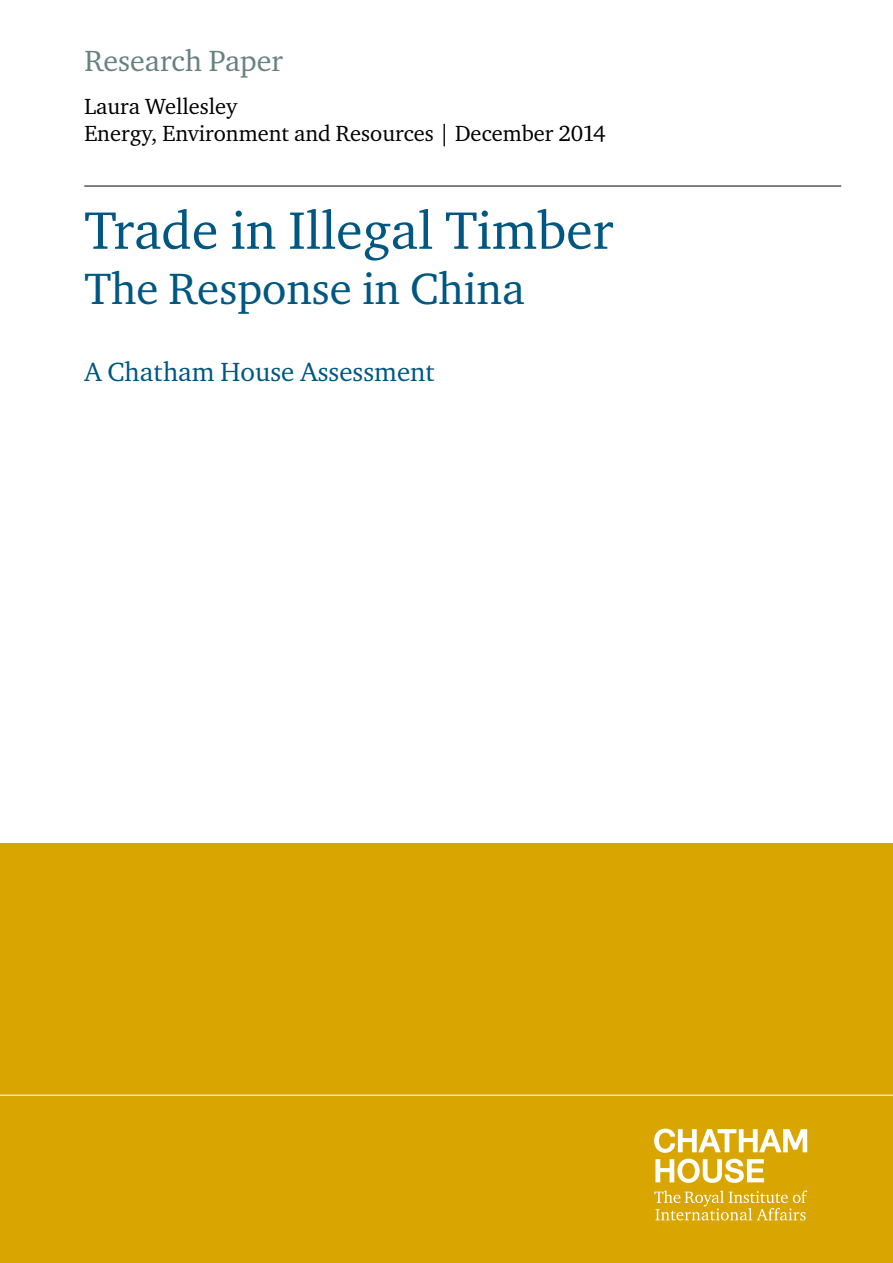
<style>
.page{position:relative;width:893px;height:1263px;background:#fff}
.page>*{position:absolute;margin:0;border:0;box-sizing:border-box;transform-origin:0 0}
.t1{font:54px "Charter ITC";color:#005781}
.t2{font:45px "Charter ITC";color:#005781}
.t3{font:30px "Charter ITC";color:#688181}
.t4{font:27px "Charter ITC";color:#005781}
.t5{font:22.5px/27px "Charter ITC";color:#000}
</style>
<div class="page">
<div style="left:0;top:843px;width:893px;height:420px;background:#d9a500"></div>
<hr style="left:84px;top:186px;width:757px;height:1px;background:#000">
<hr style="left:0;top:1095px;width:893px;height:1px;background:#fff">
<svg style="left:654px;top:1128px;width:153px;height:25px"></svg>
<svg style="left:655px;top:1159px;width:109px;height:24px"></svg>
<svg style="left:654px;top:1190px;width:153px;height:30px"></svg>
<h3 class="t3" style="left:84px;top:42px;width:200px">Research Paper</h3>
<p class="t5" style="left:84px;top:92px;width:523px">Laura Wellesley<br>Energy, Environment and Resources | December 2014</p>
<h1 class="t1" style="left:84px;top:197px;width:530px">Trade in Illegal Timber</h1>
<h2 class="t2" style="left:84px;top:261px;width:442px">The Response in China</h2>
<p class="t4" style="left:84px;top:354px;width:352px">A Chatham House Assessment</p>
</div>
